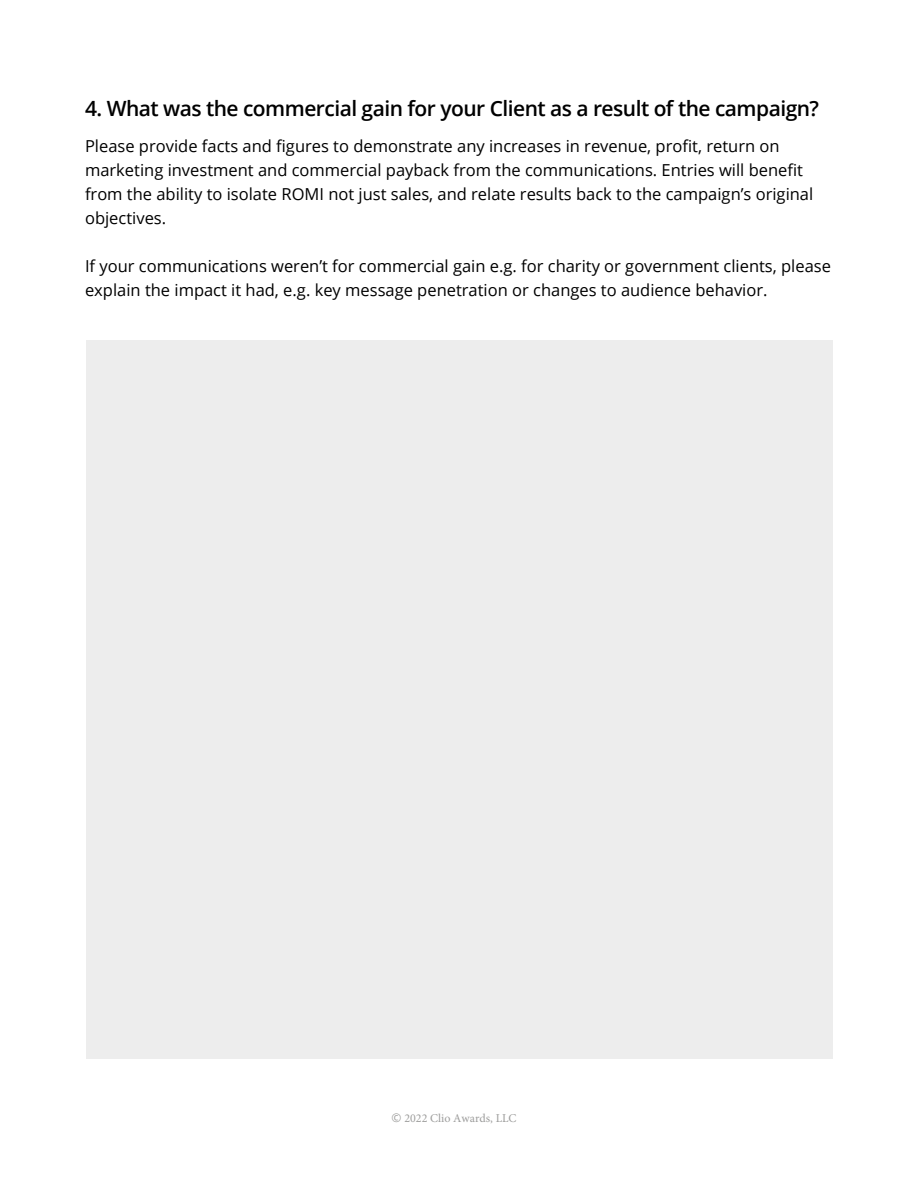
<style>
.page{position:relative;width:918px;height:1188px;background:#fff}
.page>*{position:absolute;margin:0;border:0;box-sizing:border-box;transform-origin:0 0}
.t1{font:600 21px "Open Sans";letter-spacing:-.025em;color:#000}
.t2{font:16.5px/24px "Open Sans";color:#000}
.t3{font:12px "Minion Pro";color:#9d9d9c}
.s1{font-family:"Open Sans"}
</style>
<div class="page">
<div style="left:86px;top:340px;width:746px;height:719px;background:#ededed"></div>
<p class="t1" style="left:85px;top:94px;width:736px">4. What was the commercial gain for your Client as a result of the campaign?</p>
<p class="t2" style="left:85px;top:134px;width:730px">Please provide facts and figures to demonstrate any increases in revenue, profit, return on marketing investment and commercial payback from the communications. Entries will benefit from the ability to isolate ROMI not just sales, and relate results back to the campaign’s original objectives.</p>
<p class="t2" style="left:85px;top:254px;width:747px">If your communications weren’t for commercial gain e.g. for charity or government clients, please explain the impact it had, e.g. key message penetration or changes to audience behavior.</p>
<p class="t3" style="left:391px;top:1110px;width:127px"><span class="s1">©</span> 2022 Clio Awards, LLC</p>
</div>
